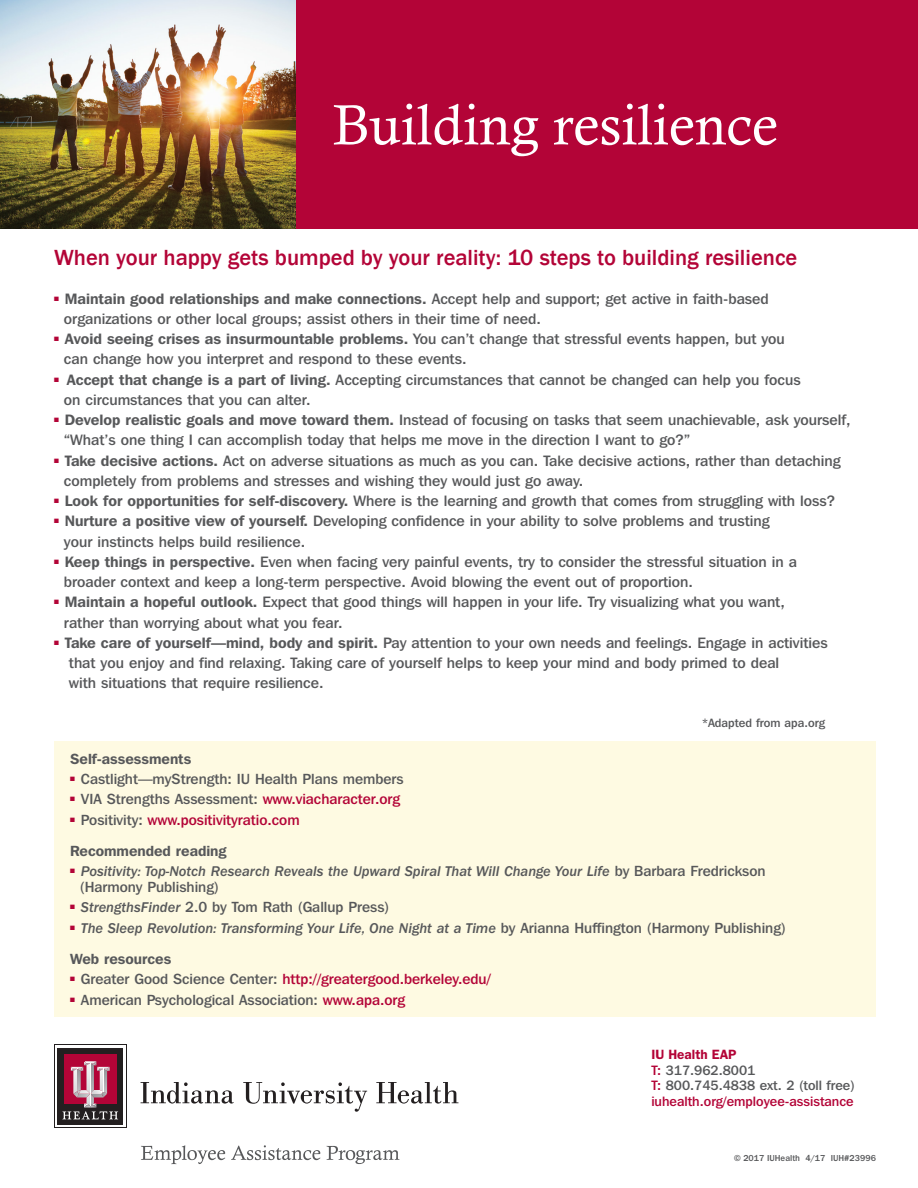
<style>
.page{position:relative;width:918px;height:1188px;background:#fff}
.page>*{position:absolute;margin:0;border:0;box-sizing:border-box;transform-origin:0 0}
.t1{font:57px "Calisto";color:#fff}
.Subheadings{font:500 22.5px "Franklin Gothic";color:#b30437}
.t2{font:500 15px/20.2px "Franklin Gothic IT Cby BT";color:#57585a}
.t3{font:14.7px/15.8px "ITC Franklin Gothic Std Med It";color:#57585a}
.t4{font:500 14.7px "Franklin Gothic IT Cby BT";color:#57585a}
.t5{font:500 14.7px "Franklin Gothic IT Cby BT";color:#b30437}
.t6{font:600 14.7px "Franklin Gothic IT Cby BT";color:#57585a}
.t7{font:500 13.5px "Franklin Gothic IT Cby BT";color:#57585a}
.t8{font:500 13.5px "Franklin Gothic IT Cby BT";color:#b30437}
.t9{font:600 13.5px "ITC Franklin Gothic Std";color:#b30437}
.t10{font:500 12px "Franklin Gothic IT Cby BT";color:#57585a}
.t11{font:500 9px "ITC Franklin Gothic Std";color:#57585a}
.s1{font-weight:600}
.s2{color:#b30437}
.s3{color:#57585a}
.s4{font-family:"Franklin Gothic IT Cby BT";font-weight:500}
.s5{font-family:"ITC Franklin Gothic Std Med It";font-weight:400}
</style>
<div class="page">
<div style="left:54px;top:1044px;width:72px;height:84px;background:#231f20"></div>
<div style="left:55px;top:1045px;width:71px;height:82px;background:#fff"></div>
<div style="left:57px;top:1048px;width:66px;height:76px;background:#231f20"></div>
<div style="left:64px;top:1054px;width:52px;height:50px;background:#b30437"></div>
<svg style="left:62px;top:1061px;width:56px;height:58px"></svg>
<svg style="left:141px;top:1082px;width:93px;height:22px"></svg>
<svg style="left:243px;top:1082px;width:124px;height:30px"></svg>
<svg style="left:376px;top:1082px;width:82px;height:22px"></svg>
<svg style="left:141px;top:1145px;width:84px;height:19px"></svg>
<svg style="left:231px;top:1145px;width:89px;height:15px"></svg>
<svg style="left:327px;top:1146px;width:72px;height:18px"></svg>
<img style="left:0;top:0;width:296px;height:229px">
<div style="left:296px;top:0;width:622px;height:257px;background:#b30437"></div>
<div style="left:0;top:229px;width:918px;height:41px;background:#fff"></div>
<div style="left:54px;top:742px;width:822px;height:275px;background:#fefae2"></div>
<p class="t1" style="left:333px;top:92px;width:447px">Building resilience</p>
<p class="Subheadings" style="left:54px;top:244px;width:745px">When your happy gets bumped by your reality: 10 steps to building resilience</p>
<p class="t2" style="left:64px;top:288px;width:706px;text-indent:-10px"><sup>■</sup> <span class="s1">Maintain good relationships and make connections.</span> Accept help and support; get active in faith-based organizations or other local groups; assist others in their time of need.</p>
<p class="t2" style="left:64px;top:328px;width:722px;text-indent:-10px"><sup>■</sup> <span class="s1">Avoid seeing crises as insurmountable problems.</span> You can’t change that stressful events happen, but you can change how you interpret and respond to these events.</p>
<p class="t2" style="left:64px;top:369px;width:738px;text-indent:-10px"><sup>■</sup> <span class="s1">Accept that change is a part of living.</span> Accepting circumstances that cannot be changed can help you focus on circumstances that you can alter.</p>
<p class="t2" style="left:64px;top:409px;width:788px;text-indent:-10px"><sup>■</sup> <span class="s1">Develop realistic goals and move toward them.</span> Instead of focusing on tasks that seem unachievable, ask yourself, “What’s one thing I can accomplish today that helps me move in the direction I want to go?”</p>
<p class="t2" style="left:64px;top:450px;width:778px;text-indent:-10px"><sup>■</sup> <span class="s1">Take decisive actions.</span> Act on adverse situations as much as you can. Take decisive actions, rather than detaching completely from problems and stresses and wishing they would just go away.</p>
<p class="t2" style="left:54px;top:490px;width:783px"><sup>■</sup> <span class="s1">Look for opportunities for self-discovery.</span> Where is the learning and growth that comes from struggling with loss?</p>
<p class="t2" style="left:64px;top:511px;width:707px;text-indent:-10px"><sup>■</sup> <span class="s1">Nurture a positive view of yourself.</span> Developing confidence in your ability to solve problems and trusting your instincts helps build resilience.</p>
<p class="t2" style="left:64px;top:551px;width:735px;text-indent:-10px"><sup>■</sup> <span class="s1">Keep things in perspective.</span> Even when facing very painful events, try to consider the stressful situation in a broader context and keep a long-term perspective. Avoid blowing the event out of proportion.</p>
<p class="t2" style="left:64px;top:592px;width:722px;text-indent:-10px"><sup>■</sup> <span class="s1">Maintain a hopeful outlook.</span> Expect that good things will happen in your life. Try visualizing what you want, rather than worrying about what you fear.</p>
<p class="t2" style="left:69px;top:632px;width:760px;text-indent:-15px"><sup>■</sup> <span class="s1">Take care of yourself—mind, body and spirit.</span> Pay attention to your own needs and feelings. Engage in activities that you enjoy and find relaxing. Taking care of yourself helps to keep your mind and body primed to deal<br>with situations that require resilience.</p>
<p class="t10" style="left:702px;top:716px;width:125px">*Adapted from apa.org</p>
<p class="t6" style="left:70px;top:750px;width:123px">Self-assessments</p>
<p class="t4" style="left:70px;top:770px;width:335px"><sup>■</sup> Castlight—myStrength: IU Health Plans members</p>
<p class="t4" style="left:70px;top:790px;width:331px"><sup>■</sup> VIA Strengths Assessment: <span class="s2">www.viacharacter.org</span></p>
<p class="t5" style="left:70px;top:810px;width:231px">■ <span class="s3">Positivity:</span> www.positivityratio.com</p>
<p class="t6" style="left:70px;top:842px;width:158px">Recommended reading</p>
<p class="t3" style="left:80px;top:864px;width:687px;text-indent:-10px"><sup>■</sup> Positivity: Top-Notch Research Reveals the Upward Spiral That Will Change Your Life <span class="s4">by Barbara Fredrickson (Harmony Publishing)</span></p>
<p class="t4" style="left:70px;top:898px;width:321px"><sup>■</sup> <span class="s5">StrengthsFinder</span> 2.0 by Tom Rath (Gallup Press)</p>
<p class="t3" style="left:70px;top:920px;width:717px"><sup>■</sup> The Sleep Revolution: Transforming Your Life, One Night at a Time <span class="s4">by Arianna Huffington (Harmony Publishing)</span></p>
<p class="t6" style="left:70px;top:950px;width:103px">Web resources</p>
<p class="t5" style="left:70px;top:970px;width:422px">■ <span class="s3">Greater Good Science Center:</span> http://greatergood.berkeley.edu/</p>
<p class="t4" style="left:70px;top:990px;width:337px"><sup>■</sup> American Psychological Association: <span class="s2">www.apa.org</span></p>
<p class="t9" style="left:651px;top:1046px;width:87px">IU Health EAP</p>
<p class="t7" style="left:651px;top:1062px;width:105px"><span class="s2">T:</span> 317.962.8001</p>
<p class="t7" style="left:651px;top:1077px;width:205px"><span class="s2">T:</span> 800.745.4838 ext. 2 (toll free)</p>
<p class="t8" style="left:651px;top:1093px;width:204px">iuhealth.org/employee-assistance</p>
<p class="t11" style="left:734px;top:1153px;width:143px">© 2017 IUHealth 4/17 IUH#23996</p>
</div>
